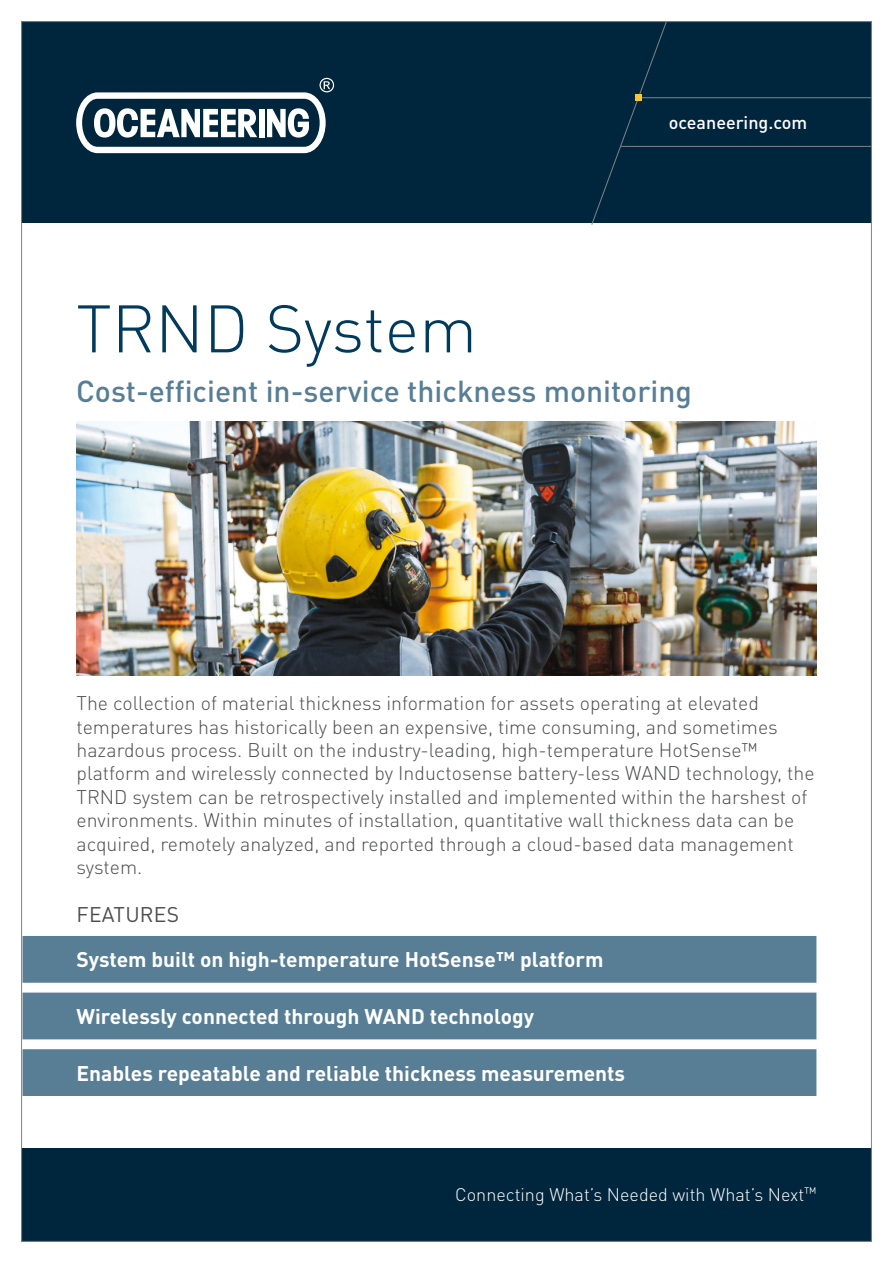
<style>
.page{position:relative;width:893px;height:1263px;background:#fff}
.page>*{position:absolute;margin:0;border:0;box-sizing:border-box;transform-origin:0 0}
.Heading{font:300 66px "DINOT";letter-spacing:-.005em;color:#003a5d}
.Subheading{font:500 30px "DINOT";color:#577e95}
.Features{font:700 21px "DINOT";color:#fff}
.Features_Heading{font:21px "DINOT";letter-spacing:.01em;color:#4b4c4d}
.Ingress{font:300 19.5px/23.4px "DINOT";color:#4b4c4d}
.t1{font:300 18px "DINOT";color:#fff}
.t2{font:500 18px "DINOT";color:#fff}
</style>
<div class="page">
<div style="left:21px;top:21px;width:850px;height:202px;background:#00263e"></div>
<div style="left:21px;top:1148px;width:851px;height:94px;background:#00263e"></div>
<svg style="left:76px;top:78px;width:258px;height:75px"></svg>
<div style="left:259px;top:109px;width:6px;height:28px;background:#fff"></div>
<svg style="left:591px;top:23px;width:76px;height:202px"></svg>
<hr style="left:639px;top:97px;width:233px;height:1px;background:#808285">
<hr style="left:621px;top:146px;width:251px;height:1px;background:#808285">
<div style="left:635px;top:95px;width:7px;height:6px;background:#ffc52d"></div>
<div style="left:23px;top:936px;width:793px;height:47px;background:#577e95"></div>
<div style="left:23px;top:992px;width:793px;height:47px;background:#577e95"></div>
<div style="left:23px;top:1049px;width:793px;height:47px;background:#577e95"></div>
<img style="left:77px;top:421px;width:739px;height:255px">
<p class="t2" style="left:669px;top:111px;width:140px">oceaneering.com</p>
<p class="Heading" style="left:76px;top:288px;width:402px">TRND System</p>
<p class="Subheading" style="left:76px;top:372px;width:617px">Cost-efficient in-service thickness monitoring</p>
<p class="Ingress" style="left:77px;top:691px;width:739px">The collection of material thickness information for assets operating at elevated temperatures has historically been an expensive, time consuming, and sometimes hazardous process. Built on the industry-leading, high-temperature HotSense™ platform and wirelessly connected by Inductosense battery-less WAND technology, the TRND system can be retrospectively installed and implemented within the harshest of environments. Within minutes of installation, quantitative wall thickness data can be acquired, remotely analyzed, and reported through a cloud-based data management system.</p>
<p class="Features_Heading" style="left:77px;top:901px;width:104px">FEATURES</p>
<p class="Features" style="left:77px;top:946px;width:528px">System built on high-temperature HotSense™ platform</p>
<p class="Features" style="left:77px;top:1002px;width:459px">Wirelessly connected through WAND technology</p>
<p class="Features" style="left:77px;top:1059px;width:550px">Enables repeatable and reliable thickness measurements</p>
<p class="t1" style="left:455px;top:1184px;width:363px">Connecting What’s Needed with What’s Next<sup>™</sup></p>
</div>
